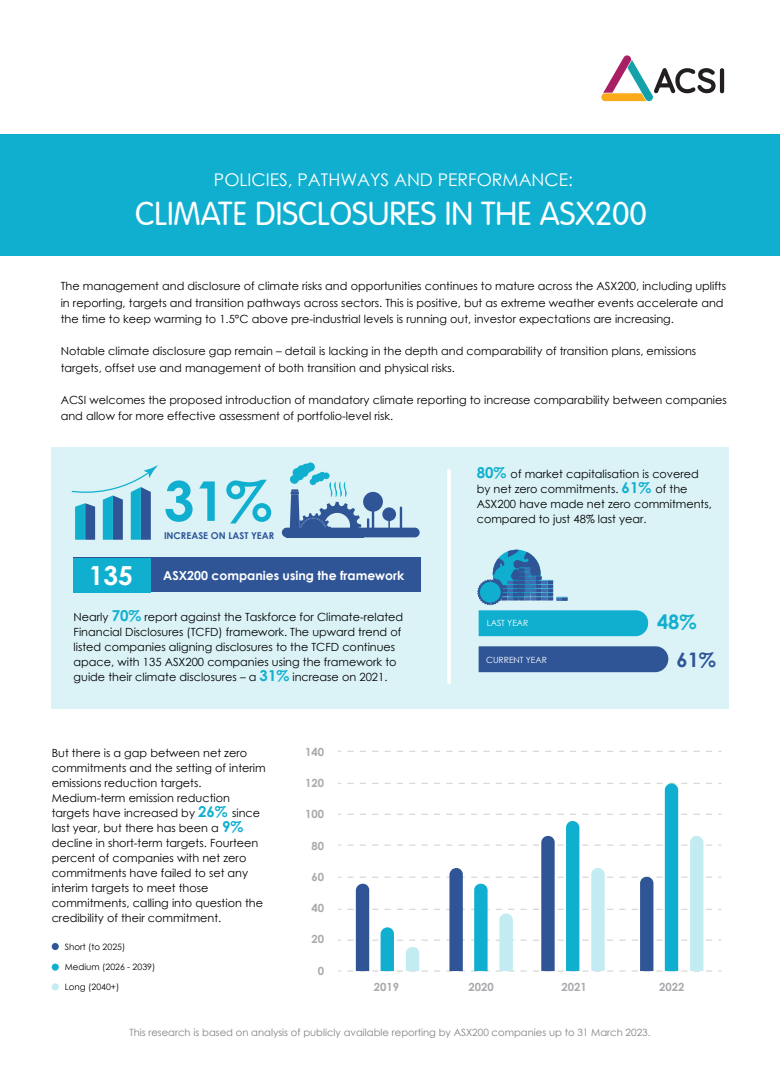
<style>
.page{position:relative;width:780px;height:1088px;background:#fff}
.page>*{position:absolute;margin:0;border:0;box-sizing:border-box;transform-origin:0 0}
.t1{font:700 54.88px "Century Gothic";color:#10afcf}
.t2{font:300 32.5px "VAG Rounded LT Pro";color:#fff}
.t3{font:700 20px "Century Gothic";color:#10afcf}
.t4{font:700 20px "Century Gothic";color:#2f5597}
.t5{font:17.5px "Century Gothic";color:#fff}
.t6{font:700 12.38px "Century Gothic";color:#fff}
.t7{font:11.25px/15px "Century Gothic";color:#000}
.t8{font:700 11.25px "Century Gothic";color:#a7a9ac}
.t9{font:10px "Century Gothic";color:#808285}
.t10{font:700 9.38px "Century Gothic";color:#2f5597}
.t11{font:8.75px "Century Gothic";color:#000}
.t12{font:8.5px "Century Gothic";color:#fff}
.s1{font-size:26.25px}
.s2{font-weight:700;font-size:15px;color:#10afcf}
</style>
<div class="page">
<div style="left:52px;top:448px;width:676px;height:260px;background:#dbf3f7"></div>
<div style="left:74px;top:557px;width:347px;height:35px;background:#2f5597"></div>
<div style="left:0;top:134px;width:780px;height:122px;background:#10afcf"></div>
<svg style="left:347px;top:751px;width:374px;height:1px"></svg>
<svg style="left:347px;top:783px;width:374px;height:189px"></svg>
<div style="left:52px;top:943px;width:7px;height:7px;background:#2f5597;border-radius:50%"></div>
<div style="left:52px;top:963px;width:7px;height:7px;background:#10afcf;border-radius:50%"></div>
<div style="left:52px;top:983px;width:7px;height:7px;background:#c2ecf2;border-radius:50%"></div>
<hr style="left:447px;top:471px;width:4px;height:211px;background:#fff">
<div style="left:74px;top:558px;width:77px;height:34px;background:#10afcf"></div>
<div style="left:478px;top:646px;width:190px;height:26px;background:#2f5597"></div>
<svg style="left:477px;top:549px;width:171px;height:87px"></svg>
<svg style="left:71px;top:465px;width:87px;height:75px"></svg>
<svg style="left:292px;top:468px;width:9px;height:9px"></svg>
<svg style="left:306px;top:462px;width:9px;height:9px"></svg>
<div style="left:297px;top:465px;width:9px;height:9px;background:#10afcf;border-radius:50%"></div>
<div style="left:301px;top:464px;width:9px;height:8px;background:#10afcf;border-radius:50%"></div>
<div style="left:303px;top:464px;width:9px;height:9px;background:#10afcf;border-radius:50%"></div>
<svg style="left:289px;top:472px;width:72px;height:56px"></svg>
<div style="left:282px;top:528px;width:137px;height:9px;background:#2f5597;border-radius:5px"></div>
<svg style="left:388px;top:521px;width:2px;height:7px"></svg>
<hr style="left:400px;top:506px;width:2px;height:26px;background:#2f5597">
<svg style="left:367px;top:518px;width:2px;height:10px"></svg>
<div style="left:382px;top:507px;width:14px;height:14px;background:#2f5597;border-radius:50%"></div>
<hr style="left:372px;top:506px;width:2px;height:23px;background:#2f5597">
<div style="left:363px;top:492px;width:20px;height:20px;background:#2f5597;border-radius:50%"></div>
<svg style="left:601px;top:55px;width:123px;height:46px"></svg>
<h3 class="t5" style="left:214px;top:167px;width:360px">POLICIES, PATHWAYS AND PERFORMANCE:</h3>
<h2 class="t2" style="left:135px;top:194px;width:513px">CLIMATE DISCLOSURES IN THE ASX200</h2>
<p class="t7" style="left:61px;top:278px;width:667px;line-height:16.2px">The management and disclosure of climate risks and opportunities continues to mature across the ASX200, including uplifts in reporting, targets and transition pathways across sectors. This is positive, but as extreme weather events accelerate and the time to keep warming to 1.5°C above pre-industrial levels is running out, investor expectations are increasing.</p>
<p class="t7" style="left:61px;top:343px;width:637px;line-height:16.2px">Notable climate disclosure gap remain – detail is lacking in the depth and comparability of transition plans, emissions targets, offset use and management of both transition and physical risks.</p>
<p class="t7" style="left:61px;top:392px;width:667px;line-height:16.2px">ACSI welcomes the proposed introduction of mandatory climate reporting to increase comparability between companies and allow for more effective assessment of portfolio-level risk.</p>
<h1 class="t1" style="left:164px;top:459px;width:110px">31%</h1>
<p class="t10" style="left:164px;top:528px;width:112px">INCREASE ON LAST YEAR</p>
<p class="t6" style="left:89px;top:566px;width:317px"><span class="s1">135</span> ASX200 companies using the framework</p>
<p class="t7" style="left:74px;top:610px;width:331px">Nearly <span class="s2">70%</span> report against the Taskforce for Climate-related Financial Disclosures (TCFD) framework. The upward trend of listed companies aligning disclosures to the TCFD continues apace, with 135 ASX200 companies using the framework to guide their climate disclosures – a <span class="s2">31%</span> increase on 2021.</p>
<p class="t7" style="left:476px;top:466px;width:237px"><span class="s2">80%</span> of market capitalisation is covered by net zero commitments. <span class="s2">61%</span> of the ASX200 have made net zero commitments, compared to just 48% last year.</p>
<p class="t12" style="left:487px;top:617px;width:43px">LAST YEAR</p>
<p class="t12" style="left:486px;top:654px;width:62px">CURRENT YEAR</p>
<h3 class="t3" style="left:657px;top:607px;width:41px">48%</h3>
<h3 class="t4" style="left:676px;top:644px;width:41px">61%</h3>
<p class="t7" style="left:52px;top:745px;width:215px">But there is a gap between net zero commitments and the setting of interim emissions reduction targets.<br>Medium-term emission reduction targets have increased by <span class="s2">26%</span> since last year, but there has been a <span class="s2">9% </span>decline in short-term targets. Fourteen percent of companies with net zero commitments have failed to set any interim targets to meet those commitments, calling into question the credibility of their commitment.</p>
<p class="t11" style="left:65px;top:940px;width:62px">Short (to 2025)</p>
<p class="t11" style="left:65px;top:960px;width:92px">Medium (2026 - 2039)</p>
<p class="t11" style="left:65px;top:980px;width:56px">Long (2040+)</p>
<p class="t8" style="left:305px;top:743px;width:20px">140</p>
<p class="t8" style="left:305px;top:774px;width:20px">120</p>
<p class="t8" style="left:305px;top:806px;width:20px">100</p>
<p class="t8" style="left:311px;top:837px;width:14px">80</p>
<p class="t8" style="left:311px;top:868px;width:14px">60</p>
<p class="t8" style="left:311px;top:899px;width:14px">40</p>
<p class="t8" style="left:311px;top:931px;width:14px">20</p>
<p class="t8" style="left:318px;top:962px;width:8px">0</p>
<p class="t8" style="left:374px;top:978px;width:27px">2019</p>
<p class="t8" style="left:468px;top:978px;width:27px">2020</p>
<p class="t8" style="left:561px;top:978px;width:27px">2021</p>
<p class="t8" style="left:659px;top:978px;width:27px">2022</p>
<p class="t9" style="left:129px;top:1025px;width:522px">This research is based on analysis of publicly available reporting by ASX200 companies up to 31 March 2023.</p>
</div>
